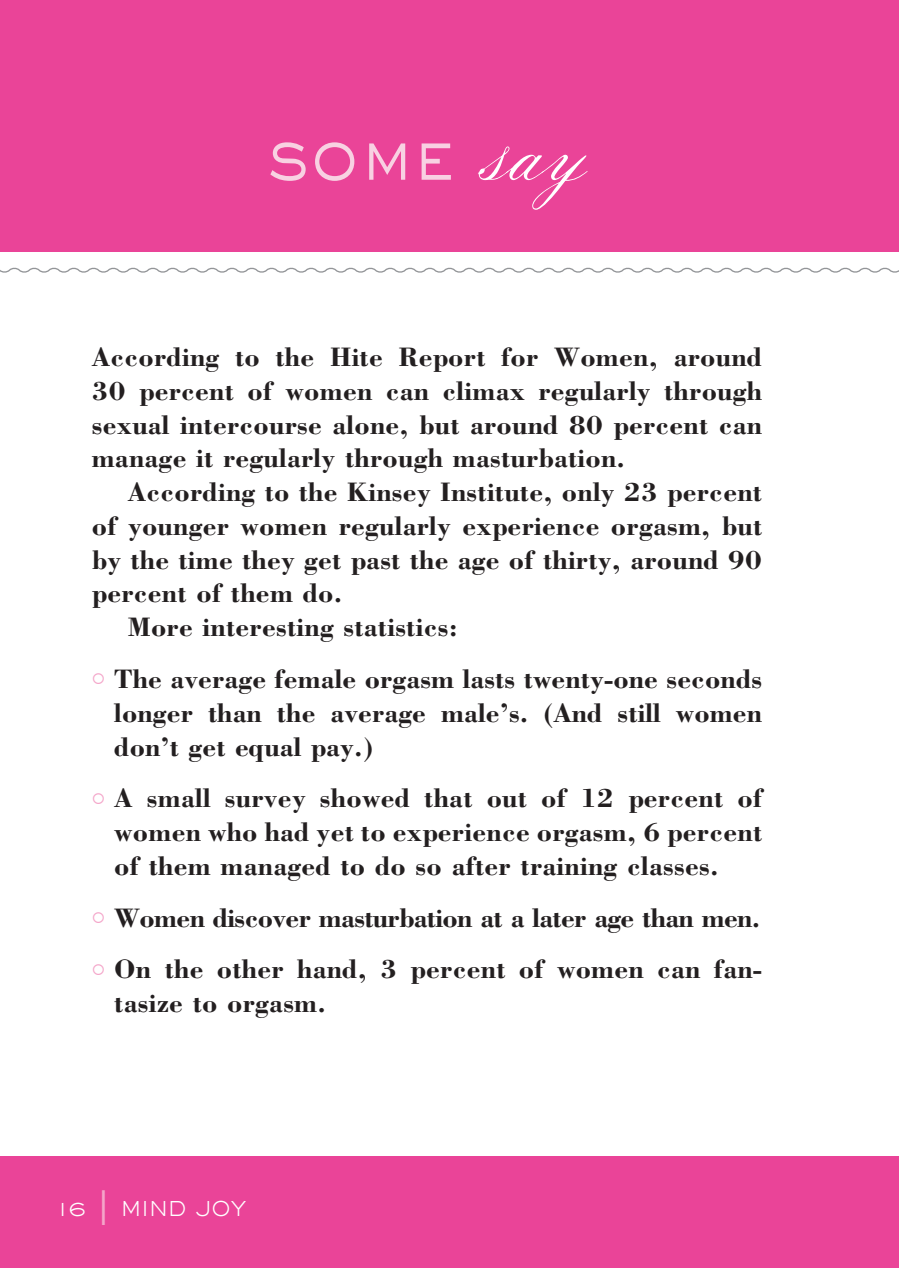
<style>
.page{position:relative;width:899px;height:1268px;background:#fff}
.page>*{position:absolute;margin:0;border:0;box-sizing:border-box;transform-origin:0 0}
.t1{font:300 70px "AT Sackers Gothic";color:#f8d1e2;scale:.9 1}
.t2{font:700 27.5px/33.8px "Bodoni";letter-spacing:.01em;color:#231f20;text-align:justify}
.t3{font:700 27.5px/51.8px "Bodoni";letter-spacing:-.025em;color:#231f20}
.t4{font:300 20px "AT Sackers Gothic";color:#fff}
.s1{font-family:"AT Sackers Italian Script";font-weight:400;font-size:125px;color:#fff}
</style>
<div class="page">
<div style="left:0;top:0;width:899px;height:251px;background:#ea4498"></div>
<div style="left:0;top:1155px;width:899px;height:113px;background:#ea4498"></div>
<svg style="left:0;top:267px;width:899px;height:6px"></svg>
<h1 class="t1" style="left:266px;top:107px;width:358px">some <span class="s1">say</span></h1>
<p class="t2" style="left:92px;top:339px;width:672px">According to the Hite Report for Women, around 30 percent of women can climax regularly through sexual intercourse alone, but around 80 percent can manage it regularly through masturbation.</p>
<p class="t2" style="left:128px;top:474px;width:635px">According to the Kinsey Institute, only 23 percent</p>
<p class="t2" style="left:92px;top:508px;width:672px">of younger women regularly experience orgasm, but</p>
<p class="t2" style="left:92px;top:542px;width:671px">by the time they get past the age of thirty, around 90</p>
<p class="t2" style="left:92px;top:576px;width:253px">percent of them do.</p>
<p class="t2" style="left:128px;top:609px;width:331px">More interesting statistics:</p>
<p class="t2" style="left:114px;top:661px;width:649px">The average female orgasm lasts twenty-one seconds longer than the average male’s. (And still women don’t get equal pay.)</p>
<p class="t2" style="left:114px;top:780px;width:649px">A small survey showed that out of 12 percent of women who had yet to experience orgasm, 6 percent of them managed to do so after training classes.</p>
<p class="t3" style="left:114px;top:891px;width:649px">Women discover masturbation at a later age than men.<br>On the other hand, 3 percent of women can fan-</p>
<p class="t2" style="left:114px;top:985px;width:214px">tasize to orgasm.</p>
<p class="t4" style="left:57px;top:1195px;width:31px">16</p>
<p class="t4" style="left:121px;top:1195px;width:127px">mind joy</p>
</div>
